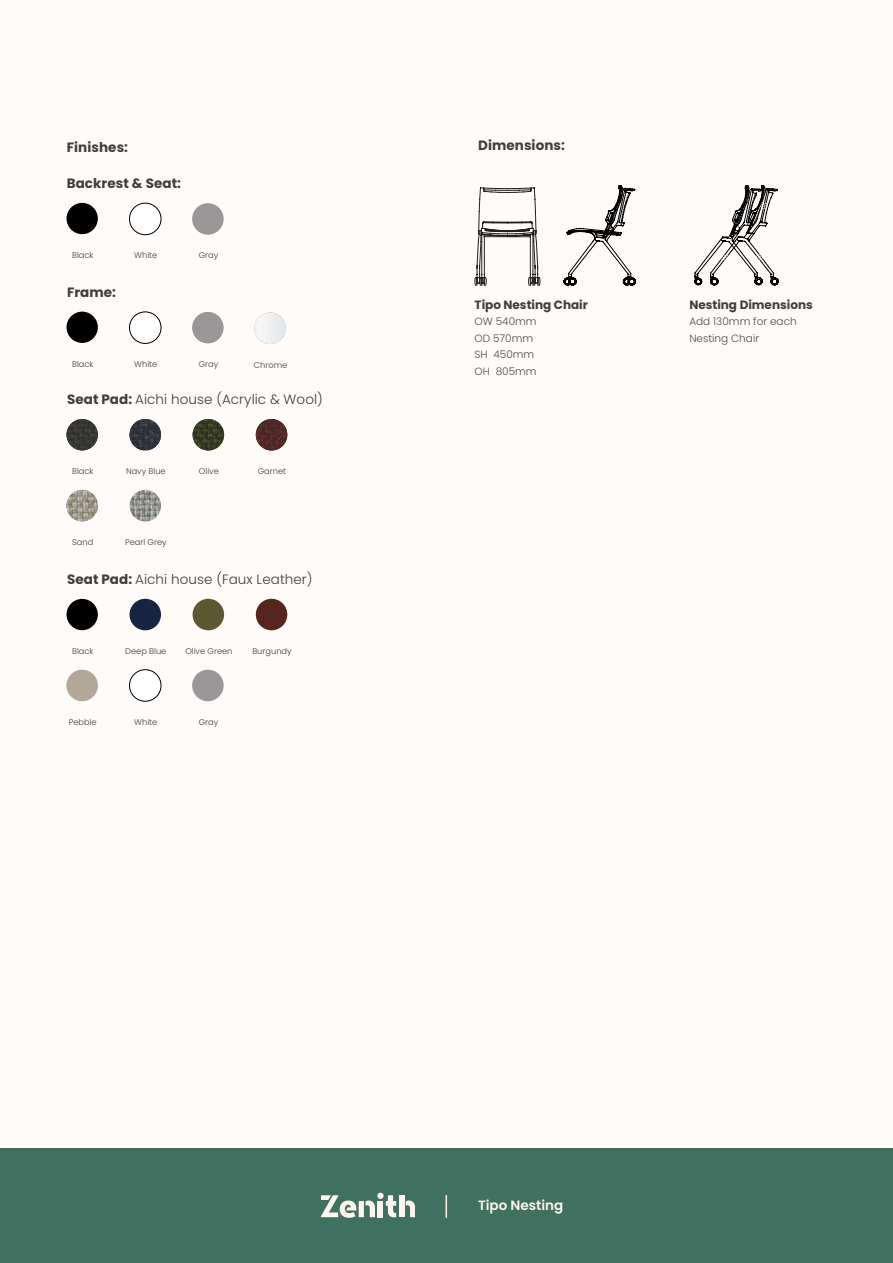
<style>
.page{position:relative;width:893px;height:1263px;background:#fffbf8}
.page>*{position:absolute;margin:0;border:0;box-sizing:border-box;transform-origin:0 0}
.COPY{font:300 13.5px "Poppins";letter-spacing:.005em;color:#3e3e3f}
.COPY-2{font:700 13.5px "Poppins";letter-spacing:.005em;color:#3e3e3f}
.PRODUCT_NAME_BOTTOM{font:600 13.5px "Poppins";color:#fff5ed}
.COPY-3{font:700 12px "Poppins";color:#3e3e3f}
.COPY-4{font:300 10.5px/16.5px "Poppins";color:#4b4c4d}
.COLOURS_SPECS{font:300 8.25px "Poppins";color:#3e3e3f}
.s1{font-weight:700}
</style>
<div class="page">
<div style="left:0;top:1148px;width:893px;height:115px;background:#407060"></div>
<svg style="left:446px;top:1195px;width:1px;height:23px"></svg>
<div style="left:378px;top:1201px;width:5px;height:16px;background:#fff5ed"></div>
<div style="left:377px;top:1193px;width:7px;height:6px;background:#fff5ed;border-radius:50%"></div>
<svg style="left:386px;top:1195px;width:10px;height:23px"></svg>
<div style="left:399px;top:1195px;width:5px;height:22px;background:#fff5ed"></div>
<svg style="left:406px;top:1200px;width:9px;height:17px"></svg>
<svg style="left:321px;top:1195px;width:54px;height:23px"></svg>
<div style="left:67px;top:203px;width:31px;height:31px;background:#000;border-radius:50%"></div>
<div style="left:129px;top:203px;width:32px;height:32px;background:#fff;border-radius:50%"></div>
<div style="left:129px;top:203px;width:32px;height:32px;border:1px solid #000;border-radius:50%"></div>
<div style="left:192px;top:203px;width:32px;height:32px;background:#999798;border-radius:50%"></div>
<div style="left:67px;top:312px;width:31px;height:31px;background:#000;border-radius:50%"></div>
<div style="left:129px;top:312px;width:32px;height:31px;background:#fff;border-radius:50%"></div>
<div style="left:129px;top:312px;width:32px;height:32px;border:1px solid #000;border-radius:50%"></div>
<div style="left:192px;top:312px;width:32px;height:31px;background:#999798;border-radius:50%"></div>
<img style="left:254px;top:312px;width:32px;height:32px;border-radius:16px">
<img style="left:67px;top:419px;width:31px;height:31px;border-radius:16px">
<img style="left:129px;top:419px;width:32px;height:31px;border-radius:16px">
<img style="left:193px;top:419px;width:31px;height:31px;border-radius:16px">
<img style="left:256px;top:419px;width:31px;height:31px;border-radius:16px">
<img style="left:66px;top:490px;width:32px;height:31px;border-radius:16px">
<img style="left:129px;top:490px;width:32px;height:31px;border-radius:16px">
<div style="left:67px;top:599px;width:31px;height:31px;background:#000;border-radius:50%"></div>
<div style="left:129px;top:599px;width:32px;height:31px;background:#172540;border-radius:50%"></div>
<div style="left:193px;top:599px;width:31px;height:31px;background:#5d5832;border-radius:50%"></div>
<div style="left:256px;top:599px;width:31px;height:31px;background:#562520;border-radius:50%"></div>
<div style="left:66px;top:670px;width:32px;height:31px;background:#b1a897;border-radius:50%"></div>
<div style="left:129px;top:670px;width:32px;height:31px;background:#fff;border-radius:50%"></div>
<div style="left:129px;top:669px;width:32px;height:32px;border:1px solid #000;border-radius:50%"></div>
<div style="left:192px;top:670px;width:32px;height:31px;background:#999798;border-radius:50%"></div>
<svg style="left:474px;top:187px;width:67px;height:99px"></svg>
<svg style="left:563px;top:185px;width:73px;height:101px"></svg>
<svg style="left:694px;top:185px;width:85px;height:100px"></svg>
<p class="COPY-2" style="left:67px;top:139px;width:63px">Finishes:</p>
<p class="COPY-2" style="left:67px;top:175px;width:116px">Backrest &amp; Seat:</p>
<p class="COLOURS_SPECS" style="left:72px;top:250px;width:23px">Black</p>
<p class="COLOURS_SPECS" style="left:134px;top:251px;width:25px">White</p>
<p class="COPY-2" style="left:67px;top:284px;width:51px">Frame:</p>
<p class="COLOURS_SPECS" style="left:199px;top:251px;width:21px">Gray</p>
<p class="COLOURS_SPECS" style="left:72px;top:359px;width:23px">Black</p>
<p class="COLOURS_SPECS" style="left:134px;top:359px;width:25px">White</p>
<p class="COLOURS_SPECS" style="left:199px;top:359px;width:21px">Gray</p>
<p class="COLOURS_SPECS" style="left:254px;top:360px;width:35px">Chrome</p>
<p class="COPY" style="left:67px;top:391px;width:257px"><span class="s1">Seat Pad:</span> Aichi house (Acrylic &amp; Wool)</p>
<p class="COLOURS_SPECS" style="left:72px;top:466px;width:23px">Black</p>
<p class="COLOURS_SPECS" style="left:126px;top:466px;width:41px">Navy Blue</p>
<p class="COLOURS_SPECS" style="left:199px;top:466px;width:21px">Olive</p>
<p class="COLOURS_SPECS" style="left:258px;top:466px;width:30px">Garnet</p>
<p class="COLOURS_SPECS" style="left:72px;top:537px;width:23px">Sand</p>
<p class="COLOURS_SPECS" style="left:125px;top:537px;width:43px">Pearl Grey</p>
<p class="COPY" style="left:67px;top:571px;width:247px"><span class="s1">Seat Pad:</span> Aichi house (Faux Leather)</p>
<p class="COLOURS_SPECS" style="left:72px;top:646px;width:23px">Black</p>
<p class="COLOURS_SPECS" style="left:125px;top:646px;width:43px">Deep Blue</p>
<p class="COLOURS_SPECS" style="left:185px;top:646px;width:49px">Olive Green</p>
<p class="COLOURS_SPECS" style="left:252px;top:646px;width:41px">Burgundy</p>
<p class="COLOURS_SPECS" style="left:69px;top:717px;width:29px">Pebble</p>
<p class="COLOURS_SPECS" style="left:134px;top:717px;width:25px">White</p>
<p class="COLOURS_SPECS" style="left:199px;top:717px;width:21px">Gray</p>
<p class="COPY-2" style="left:478px;top:138px;width:88px">Dimensions:</p>
<p class="COPY-3" style="left:475px;top:298px;width:115px">Tipo Nesting Chair</p>
<p class="COPY-4" style="left:475px;top:313px;width:64px">OW 540mm</p>
<p class="COPY-4" style="left:475px;top:330px;width:60px">OD 570mm</p>
<p class="COPY-4" style="left:475px;top:346px;width:61px">SH 450mm</p>
<p class="COPY-4" style="left:475px;top:363px;width:64px">OH 805mm</p>
<p class="COPY-3" style="left:689px;top:298px;width:125px">Nesting Dimensions</p>
<p class="COPY-4" style="left:689px;top:313px;width:109px">Add 130mm for each<br>Nesting Chair</p>
<p class="PRODUCT_NAME_BOTTOM" style="left:478px;top:1198px;width:87px">Tipo Nesting</p>
</div>
